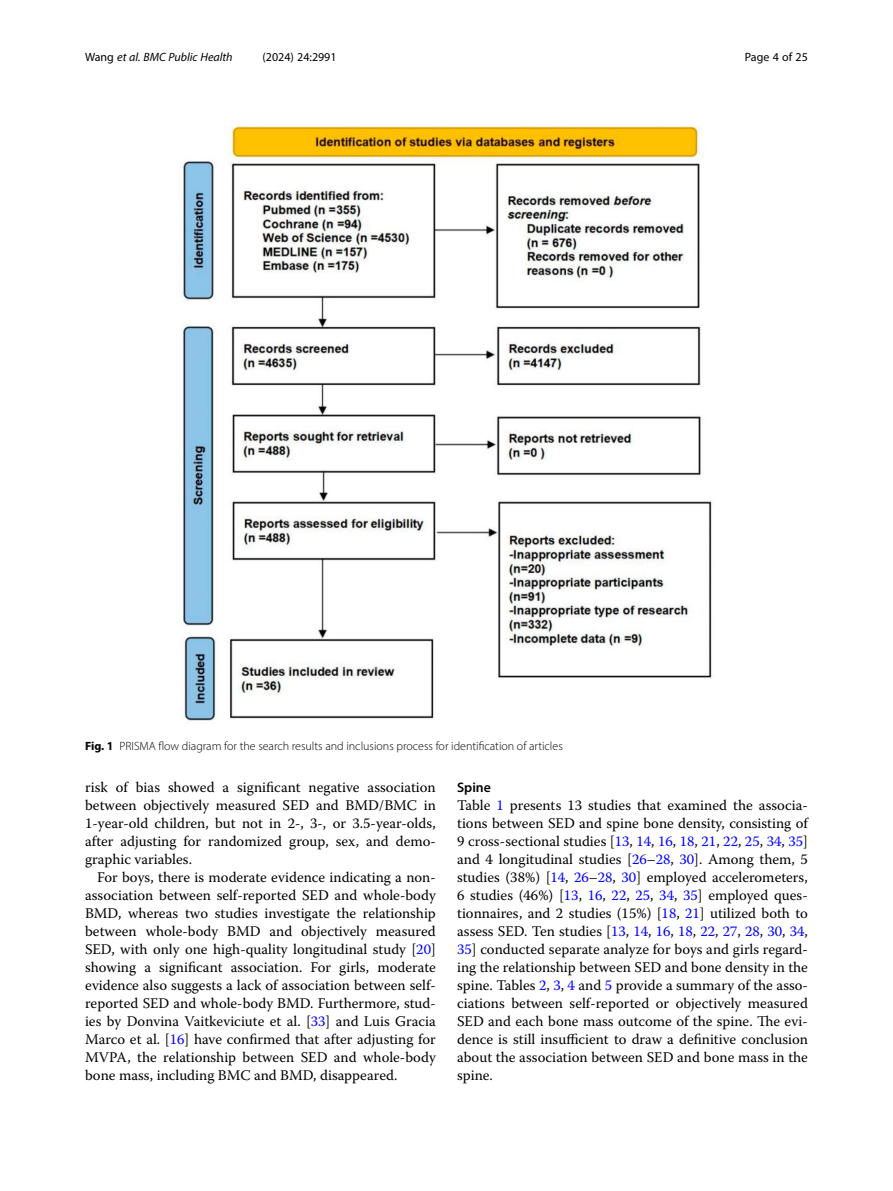
<style>
.page{position:relative;width:893px;height:1191px;background:#fff}
.page>*{position:absolute;margin:0;border:0;box-sizing:border-box;transform-origin:0 0}
.Body_Text_Indent{font:14.7px/18px "Warnock Pro";color:#000;text-align:justify}
.Body_Text{font:14.7px/18px "Warnock Pro";color:#000;text-align:justify}
.Head_2{font:600 13.8px "Myriad Pro";color:#000}
.Figure_Caption{font:300 12px "Myriad Pro";color:#000}
.t1{font:italic 12px "Myriad Pro";color:#000}
.t2{font:12px "Myriad Pro";color:#000}
.s1{font-style:normal}
.s2{font-weight:700}
.s3{color:#00f}
</style>
<div class="page">
<img style="left:181px;top:126px;width:531px;height:595px">
<p class="t1" style="left:85px;top:50px;width:149px"><span class="s1">Wang</span> et al. BMC Public Health</p>
<p class="t2" style="left:262px;top:50px;width:76px">(2024) 24:2991</p>
<p class="t2" style="left:745px;top:50px;width:65px">Page 4 of 25</p>
<p class="Figure_Caption" style="left:85px;top:739px;width:479px"><span class="s2">Fig. 1</span> PRISMA flow diagram for the search results and inclusions process for identification of articles</p>
<p class="Body_Text_Indent" style="left:85px;top:778px;width:352px">risk of bias showed a significant negative association between objectively measured SED and BMD/BMC in 1-year-old children, but not in 2-, 3-, or 3.5-year-olds, after adjusting for randomized group, sex, and demo&shy;graphic variables.</p>
<p class="Body_Text_Indent" style="left:85px;top:868px;width:352px;text-indent:12px">For boys, there is moderate evidence indicating a non&shy;association between self-reported SED and whole-body BMD, whereas two studies investigate the relationship between whole-body BMD and objectively measured SED, with only one high-quality longitudinal study [<span class="s3">20</span>] showing a significant association. For girls, moderate evidence also suggests a lack of association between self&shy;reported SED and whole-body BMD. Furthermore, stud&shy;ies by Donvina Vaitkeviciute et al. [<span class="s3">33</span>] and Luis Gracia Marco et al. [<span class="s3">16</span>] have confirmed that after adjusting for MVPA, the relationship between SED and whole-body bone mass, including BMC and BMD, disappeared.</p>
<p class="Head_2" style="left:457px;top:779px;width:35px">Spine</p>
<p class="Body_Text" style="left:457px;top:796px;width:352px">Table <span class="s3">1</span> presents 13 studies that examined the associa&shy;tions between SED and spine bone density, consisting of 9 cross-sectional studies [<span class="s3">13</span>, <span class="s3">14</span>, <span class="s3">16</span>, <span class="s3">18</span>, <span class="s3">21</span>, <span class="s3">22</span>, <span class="s3">25</span>, <span class="s3">34</span>, <span class="s3">35</span>] and 4 longitudinal studies [<span class="s3">26</span>–<span class="s3">28</span>, <span class="s3">30</span>]. Among them, 5 studies (38%) [<span class="s3">14</span>, <span class="s3">26</span>–<span class="s3">28</span>, <span class="s3">30</span>] employed accelerometers, 6 studies (46%) [<span class="s3">13</span>, <span class="s3">16</span>, <span class="s3">22</span>, <span class="s3">25</span>, <span class="s3">34</span>, <span class="s3">35</span>] employed ques&shy;tionnaires, and 2 studies (15%) [<span class="s3">18</span>, <span class="s3">21</span>] utilized both to assess SED. Ten studies [<span class="s3">13</span>, <span class="s3">14</span>, <span class="s3">16</span>, <span class="s3">18</span>, <span class="s3">22</span>, <span class="s3">27</span>, <span class="s3">28</span>, <span class="s3">30</span>, <span class="s3">34</span>, <span class="s3">35</span>] conducted separate analyze for boys and girls regard&shy;ing the relationship between SED and bone density in the spine. Tables <span class="s3">2</span>, <span class="s3">3</span>, <span class="s3">4</span> and <span class="s3">5</span> provide a summary of the asso&shy;ciations between self-reported or objectively measured SED and each bone mass outcome of the spine. The evi&shy;dence is still insufficient to draw a definitive conclusion about the association between SED and bone mass in the spine.</p>
</div>
